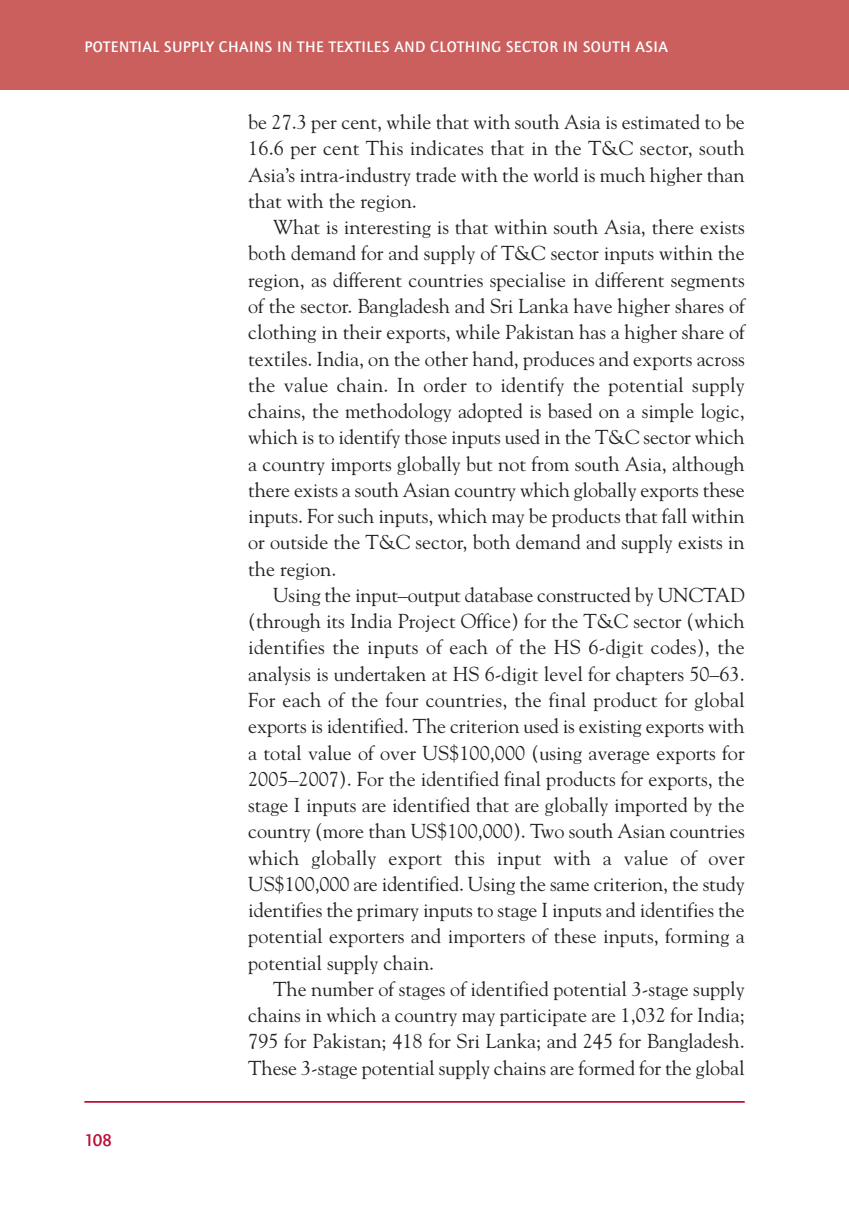
<style>
.page{position:relative;width:849px;height:1221px;background:#fff}
.page>*{position:absolute;margin:0;border:0;box-sizing:border-box;transform-origin:0 0}
.t1{font:20.12px/26.2px "Goudy";color:#231f20;text-align:justify}
.t2{font:500 17.5px "Foundry Journal";color:#b90f36}
.t3{font:500 15.75px "Foundry Journal";letter-spacing:.03em;color:#fff}
</style>
<div class="page">
<div style="left:833px;top:0;width:15px;height:89px;background:#cb5f5e"></div>
<div style="left:0;top:0;width:833px;height:89px;background:#cb5f5e"></div>
<hr style="left:84px;top:1100px;width:660px;height:2px;background:#b90f36">
<p class="t3" style="left:84px;top:41px;width:584px">POTENTIAL SUPPLY CHAINS IN THE TEXTILES AND CLOTHING SECTOR IN SOUTH ASIA</p>
<p class="t2" style="left:84px;top:1133px;width:29px">108</p>
<p class="t1" style="left:248px;top:109px;width:498px">be 27.3 per cent, while that with south Asia is estimated to be 16.6 per cent This indicates that in the T&amp;C sector, south Asia’s intra-industry trade with the world is much higher than that with the region.</p>
<p class="t1" style="left:248px;top:214px;width:498px;text-indent:25px">What is interesting is that within south Asia, there exists both demand for and supply of T&amp;C sector inputs within the region, as different countries specialise in different segments of the sector. Bangladesh and Sri Lanka have higher shares of clothing in their exports, while Pakistan has a higher share of textiles. India, on the other hand, produces and exports across the value chain. In order to identify the potential supply chains, the methodology adopted is based on a simple logic, which is to identify those inputs used in the T&amp;C sector which a country imports globally but not from south Asia, although there exists a south Asian country which globally exports these inputs. For such inputs, which may be products that fall within or outside the T&amp;C sector, both demand and supply exists in the region.</p>
<p class="t1" style="left:248px;top:582px;width:498px;text-indent:25px">Using the input–output database constructed by UNCTAD (through its India Project Office) for the T&amp;C sector (which identifies the inputs of each of the HS 6-digit codes), the analysis is undertaken at HS 6-digit level for chapters 50–63.<br>For each of the four countries, the final product for global exports is identified. The criterion used is existing exports with a total value of over US$100,000 (using average exports for 2005–2007). For the identified final products for exports, the stage I inputs are identified that are globally imported by the country (more than US$100,000). Two south Asian countries which globally export this input with a value of over US$100,000 are identified. Using the same criterion, the study identifies the primary inputs to stage I inputs and identifies the potential exporters and importers of these inputs, forming a potential supply chain.</p>
<p class="t1" style="left:248px;top:975px;width:498px;text-indent:25px">The number of stages of identified potential 3-stage supply chains in which a country may participate are 1,032 for India; 795 for Pakistan; 418 for Sri Lanka; and 245 for Bangladesh.<br>These 3-stage potential supply chains are formed for the global</p>
</div>
